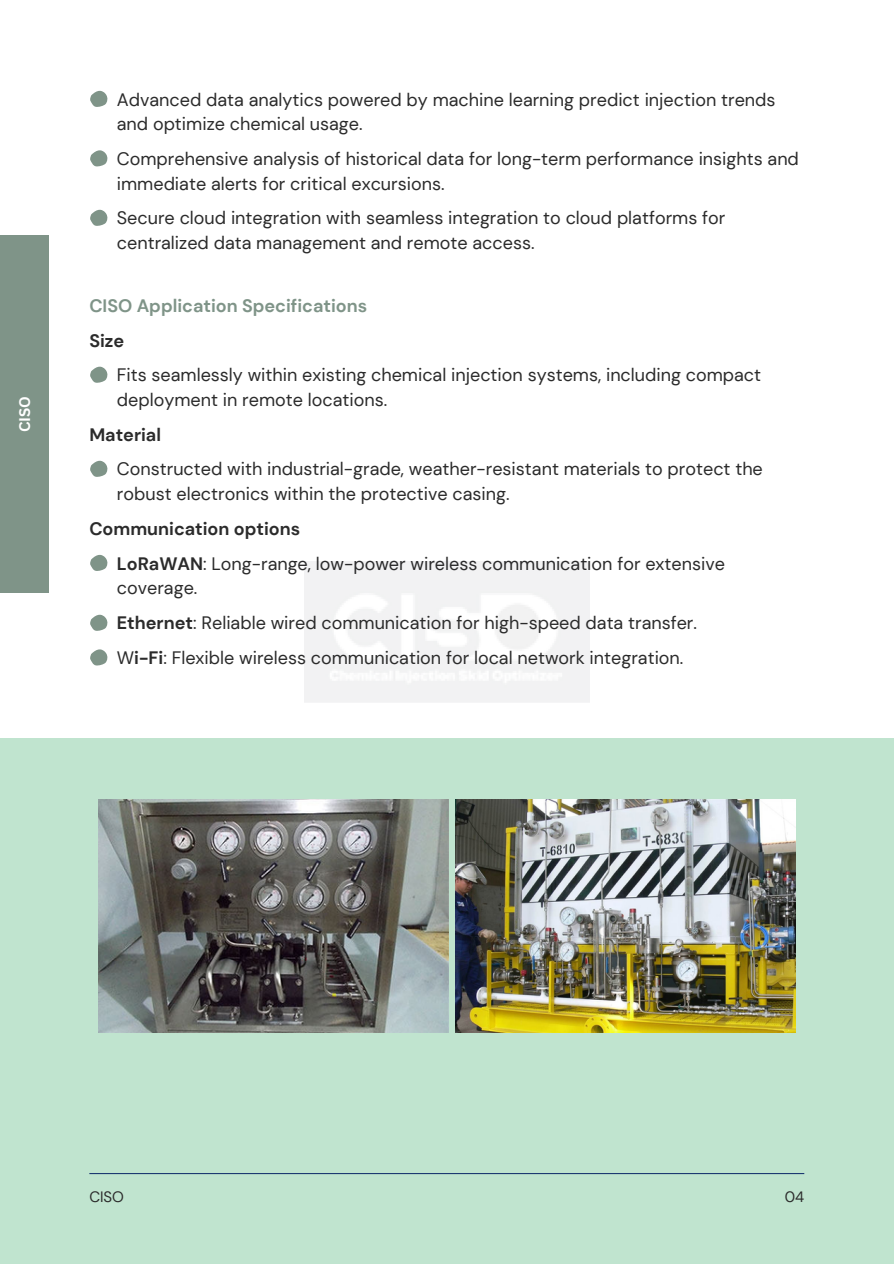
<style>
.page{position:relative;width:894px;height:1264px;background:#fff}
.page>*{position:absolute;margin:0;border:0;box-sizing:border-box;transform-origin:0 0}
.t1{font:18px/24.8px "DM Sans";color:#2b2b2b}
.t2{font:700 18px "DM Sans";color:#2b2b2b}
.t3{font:700 18px "DM Sans";color:#7f9488}
.t4{font:15px "DM Sans";color:#2b2b2b}
.t5{font:700 15px "Canva Sans";color:#fff}
.s1{font-weight:700}
</style>
<div class="page">
<div style="left:0;top:738px;width:893px;height:525px;background:#c0e4cf"></div>
<div style="left:0;top:235px;width:49px;height:358px;background:#7f9488"></div>
<hr style="left:89px;top:1172px;width:715px;height:2px;background:#1d3a72">
<svg style="left:90px;top:90px;width:18px;height:17px"></svg>
<svg style="left:90px;top:614px;width:18px;height:17px"></svg>
<svg style="left:90px;top:649px;width:18px;height:17px"></svg>
<svg style="left:90px;top:150px;width:18px;height:17px"></svg>
<svg style="left:90px;top:209px;width:18px;height:17px"></svg>
<svg style="left:90px;top:366px;width:18px;height:17px"></svg>
<svg style="left:90px;top:460px;width:18px;height:17px"></svg>
<svg style="left:90px;top:554px;width:18px;height:17px"></svg>
<img style="left:98px;top:799px;width:350px;height:233px">
<img style="left:455px;top:799px;width:340px;height:233px">
<h1 class="t5" style="left:14px;top:432px;width:38px;rotate:-90deg">CISO</h1>
<h1 class="t1" style="left:117px;top:87px;width:660px">Advanced data analytics powered by machine learning predict injection trends and optimize chemical usage.</h1>
<h3 class="t1" style="left:117px;top:146px;width:683px">Comprehensive analysis of historical data for long-term performance insights and immediate alerts for critical excursions.</h3>
<p class="t1" style="left:117px;top:206px;width:609px">Secure cloud integration with seamless integration to cloud platforms for centralized data management and remote access.</p>
<p class="t3" style="left:89px;top:294px;width:279px">CISO Application Specifications</p>
<h1 class="t2" style="left:89px;top:329px;width:36px">Size</h1>
<h2 class="t1" style="left:117px;top:363px;width:645px">Fits seamlessly within existing chemical injection systems, including compact deployment in remote locations.</h2>
<p class="t2" style="left:89px;top:423px;width:73px">Material</p>
<p class="t1" style="left:117px;top:457px;width:647px">Constructed with industrial-grade, weather-resistant materials to protect the robust electronics within the protective casing.</p>
<h2 class="t2" style="left:89px;top:517px;width:212px">Communication options</h2>
<h2 class="t1" style="left:117px;top:551px;width:609px"><span class="s1">LoRaWAN</span>: Long-range, low-power wireless communication for extensive coverage.</h2>
<p class="t1" style="left:117px;top:611px;width:581px"><span class="s1">Ethernet</span>: Reliable wired communication for high-speed data transfer.</p>
<h2 class="t1" style="left:117px;top:645px;width:568px">W<span class="s1">i-Fi</span>: Flexible wireless communication for local network integration.</h2>
<p class="t4" style="left:89px;top:1186px;width:36px">CISO</p>
<h2 class="t4" style="left:784px;top:1186px;width:21px">04</h2>
</div>
